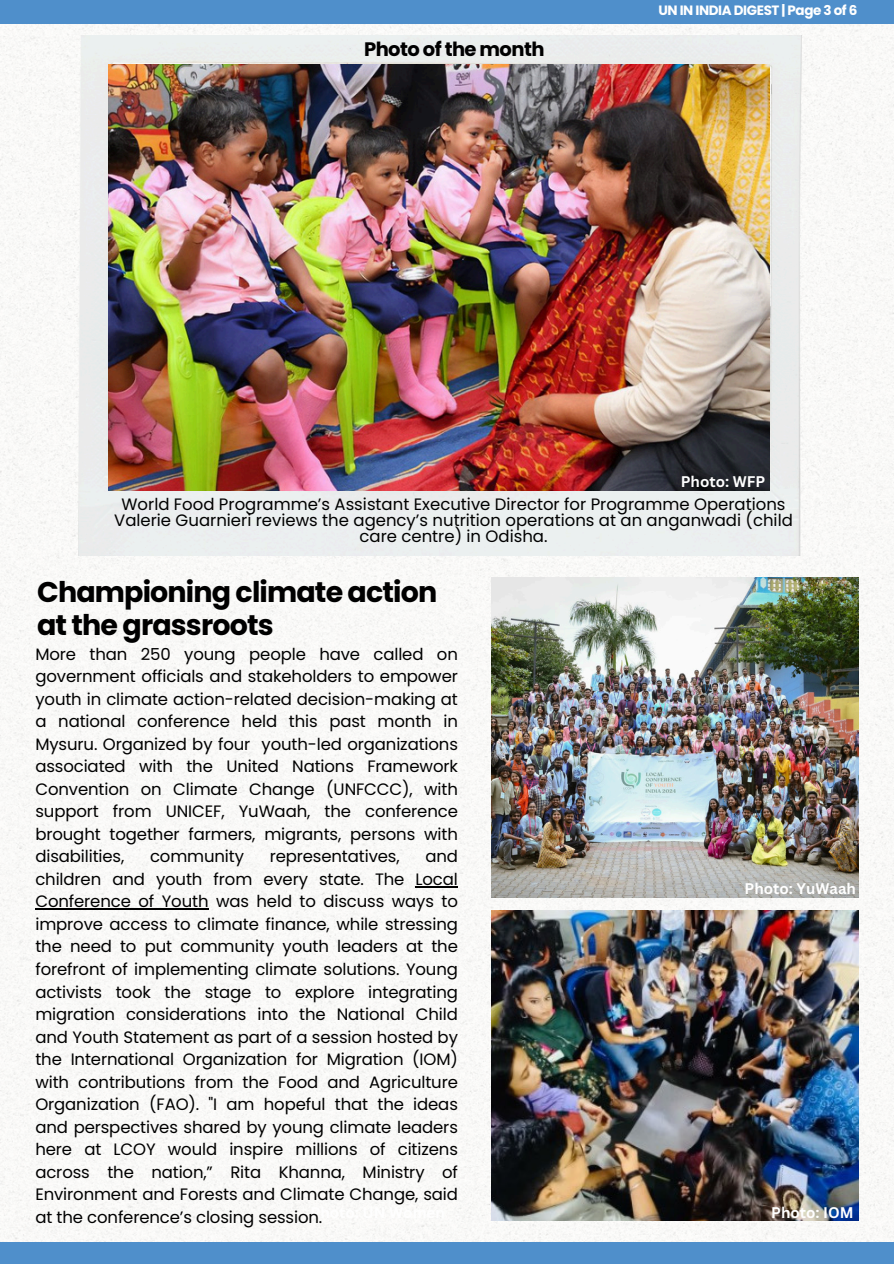
<style>
.page{position:relative;width:894px;height:1264px;background:#fff}
.page>*{position:absolute;margin:0;border:0;box-sizing:border-box;transform-origin:0 0}
.t1{font:700 28.5px/33.8px "Poppins";letter-spacing:-.03em;color:#000}
.t2{font:700 19.5px "Poppins";letter-spacing:-.03em;color:#000}
.t3{font:16.5px/22.5px "Poppins";color:#000;text-align:justify}
.t4{font:700 15px "Canva Sans";color:#fff}
.t5{font:700 13.5px "Poppins";letter-spacing:-.03em;color:#fff}
</style>
<div class="page">
<img style="left:0;top:23px;width:893px;height:1218px">
<div style="left:0;top:1241px;width:893px;height:22px;background:#4f8fcb"></div>
<div style="left:0;top:0;width:893px;height:23px;background:#4f8fcb"></div>
<div style="left:78px;top:35px;width:723px;height:520px;background:#ebeeee"></div>
<img style="left:491px;top:910px;width:367px;height:310px">
<img style="left:491px;top:578px;width:367px;height:319px">
<img style="left:108px;top:65px;width:661px;height:425px">
<hr style="left:415px;top:886px;width:42px;height:1px;background:#000">
<hr style="left:35px;top:908px;width:173px;height:1px;background:#000">
<h1 class="t2" style="left:364px;top:36px;width:182px">Photo of the month</h1>
<h3 class="t5" style="left:658px;top:1px;width:200px">UN IN INDIA DIGEST | Page 3 of 6</h3>
<p class="t4" style="left:680px;top:471px;width:86px">Photo: WFP</p>
<h4 class="t3" style="left:114px;top:496px;width:680px;line-height:15.8px;text-align:center">World Food Programme’s Assistant Executive Director for Programme Operations<br>Valerie Guarnieri reviews the agency’s nutrition operations at an anganwadi (child care centre) in Odisha.</h4>
<p class="t1" style="left:37px;top:574px;width:401px">Championing climate action at the grassroots</p>
<h3 class="t3" style="left:35px;top:642px;width:424px">More than 250 young people have called on government officials and stakeholders to empower youth in climate action-related decision-making at a national conference held this past month in Mysuru. Organized by four youth-led organizations associated with the United Nations Framework Convention on Climate Change (UNFCCC), with support from UNICEF, YuWaah, the conference brought together farmers, migrants, persons with disabilities,</h3>
<h3 class="t3" style="left:150px;top:845px;width:95px">community</h3>
<h3 class="t3" style="left:269px;top:845px;width:131px">representatives,</h3>
<h3 class="t3" style="left:35px;top:845px;width:424px;text-indent:390px">and children and youth from every state. The Local Conference of Youth was held to discuss ways to improve access to climate finance, while stressing the need to put community youth leaders at the forefront of implementing climate solutions. Young activists took the stage to explore integrating migration considerations into the National Child and Youth Statement as part of a session hosted by the International Organization for Migration (IOM) with contributions from the Food and Agriculture Organization (FAO). "I am hopeful that the ideas and perspectives shared by young climate leaders here at LCOY would inspire millions of citizens across the nation,” Rita Khanna, Ministry of Environment and Forests and Climate Change, said at the conference’s closing session.</h3>
<h3 class="t4" style="left:744px;top:878px;width:113px">Photo: YuWaah</h3>
<h3 class="t4" style="left:771px;top:1201px;width:84px">Photo: IOM</h3>
</div>
